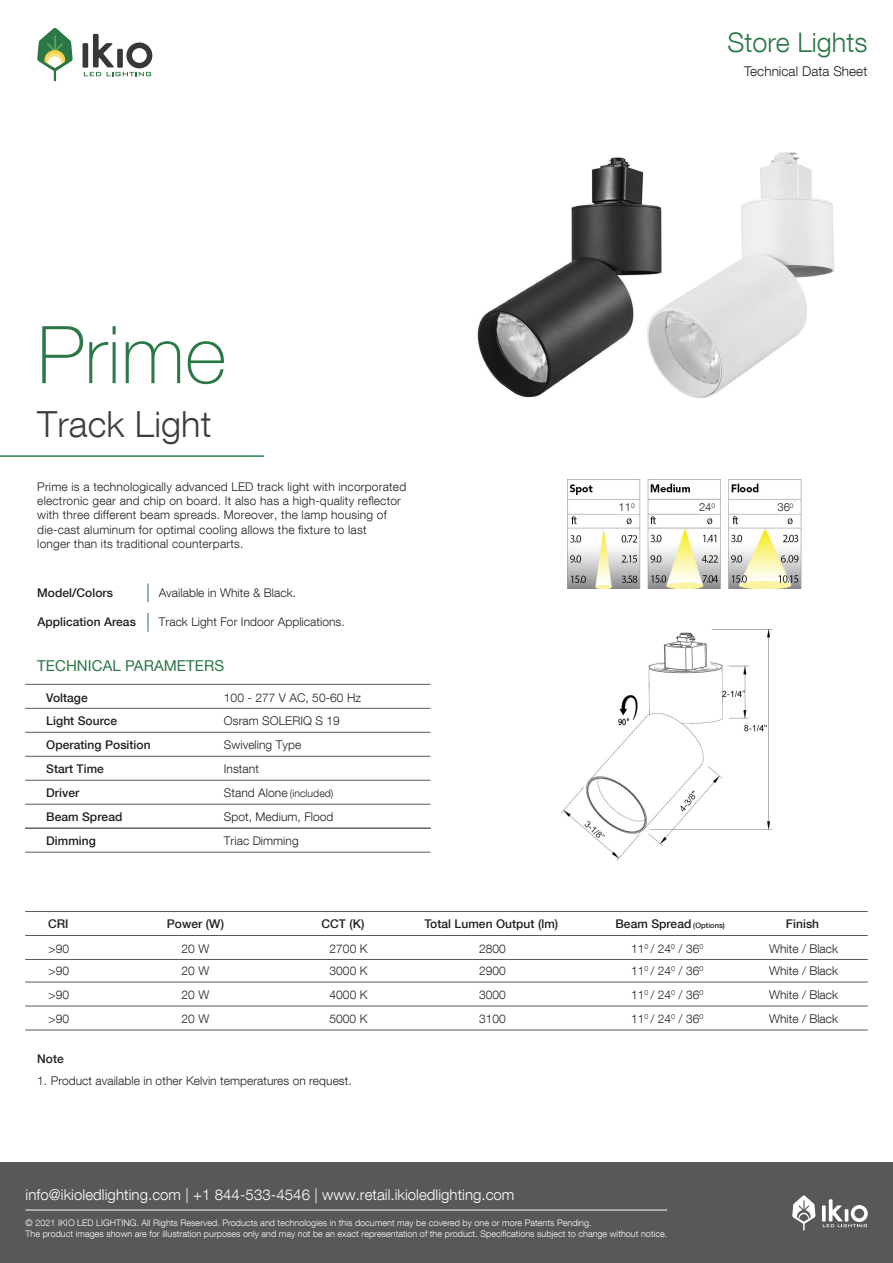
<style>
.page{position:relative;width:893px;height:1263px;background:#fff}
.page>*{position:absolute;margin:0;border:0;box-sizing:border-box;transform-origin:0 0}
.t1{font:100 79.8px "Helvetica Neue LT Com";letter-spacing:.005em;color:#2b7747}
.t2{font:300 36px "Helvetica Neue LT Com";letter-spacing:.005em;color:#3e3e3f}
.t3{font:300 27px "Helvetica Neue LT Com";color:#2b7747}
.t4{font:300 15px "Helvetica Neue LT Com";letter-spacing:.005em;color:#fff}
.t5{font:15px "Helvetica Neue LT Com";letter-spacing:.005em;color:#2b7747}
.t6{font:300 13.5px "Helvetica Neue LT Com";letter-spacing:.005em;color:#231f20}
.t7{font:300 12px/24.2px "Helvetica Neue LT Com";letter-spacing:.005em;color:#231f20;text-align:justify}
.t8{font:500 12px/24.8px "Helvetica Neue LT Com";letter-spacing:.005em;color:#231f20;text-align:center}
.t9{font:300 11.25px "Helvetica Neue LT Com";color:#231f20}
.t10{font:300 9px/10.8px "Helvetica Neue LT Com";letter-spacing:.005em;color:#fff}
.s1{font-size:10.5px}
.s2{font-size:7.5px}
.s3{font-weight:300}
</style>
<div class="page">
<img style="left:677px;top:152px;width:158px;height:247px">
<div style="left:83px;top:43px;width:5px;height:25px;background:#373838"></div>
<svg style="left:84px;top:34px;width:68px;height:42px"></svg>
<svg style="left:37px;top:28px;width:36px;height:53px"></svg>
<hr style="left:25px;top:684px;width:406px;height:1px;background:#57585a">
<hr style="left:25px;top:708px;width:406px;height:1px;background:#57585a">
<hr style="left:25px;top:732px;width:406px;height:1px;background:#57585a">
<hr style="left:25px;top:756px;width:406px;height:1px;background:#57585a">
<hr style="left:25px;top:780px;width:406px;height:1px;background:#57585a">
<hr style="left:25px;top:911px;width:843px;height:1px;background:#57585a">
<hr style="left:25px;top:959px;width:843px;height:1px;background:#57585a">
<hr style="left:25px;top:935px;width:843px;height:1px;background:#57585a">
<hr style="left:25px;top:804px;width:406px;height:1px;background:#57585a">
<hr style="left:25px;top:852px;width:406px;height:1px;background:#57585a">
<hr style="left:25px;top:828px;width:406px;height:1px;background:#57585a">
<hr style="left:25px;top:982px;width:843px;height:1px;background:#57585a">
<hr style="left:25px;top:1006px;width:843px;height:1px;background:#57585a">
<hr style="left:25px;top:1030px;width:843px;height:1px;background:#57585a">
<hr style="left:0;top:455px;width:264px;height:2px;background:#2b7747">
<svg style="left:148px;top:583px;width:1px;height:19px"></svg>
<svg style="left:148px;top:613px;width:1px;height:19px"></svg>
<img style="left:568px;top:480px;width:234px;height:109px">
<div style="left:619px;top:502px;width:18px;height:11px;background:#fff"></div>
<div style="left:700px;top:502px;width:18px;height:11px;background:#fff"></div>
<div style="left:779px;top:502px;width:19px;height:11px;background:#fff"></div>
<img style="left:561px;top:629px;width:212px;height:231px">
<img style="left:477px;top:157px;width:200px;height:241px">
<div style="left:0;top:1163px;width:893px;height:100px;background:#57585a"></div>
<hr style="left:822px;top:1205px;width:4px;height:16px;background:#fff">
<svg style="left:823px;top:1199px;width:45px;height:28px"></svg>
<svg style="left:792px;top:1195px;width:23px;height:35px"></svg>
<hr style="left:26px;top:1210px;width:641px;height:1px;background:#fff">
<h3 class="t3" style="left:727px;top:26px;width:142px">Store Lights</h3>
<h1 class="t1" style="left:37px;top:307px;width:191px">Prime</h1>
<h2 class="t2" style="left:37px;top:402px;width:176px">Track Light</h2>
<p class="t7" style="left:37px;top:479px;width:370px;line-height:14.4px;text-align:left">Prime is a technologically advanced LED track light with incorporated electronic gear and chip on board. It also has a high-quality reflector with three different beam spreads. Moreover, the lamp housing of die-cast aluminum for optimal cooling allows the fixture to last<br>longer than its traditional counterparts.</p>
<p class="t8" style="left:37px;top:580px;width:77px">Model/Colors</p>
<p class="t7" style="left:159px;top:581px;width:139px">Available in White &amp; Black.</p>
<p class="t8" style="left:37px;top:609px;width:100px">Application Areas</p>
<p class="t7" style="left:159px;top:609px;width:187px">Track Light For Indoor Applications.</p>
<p class="t5" style="left:37px;top:656px;width:188px">TECHNICAL PARAMETERS</p>
<p class="t8" style="left:46px;top:685px;width:43px">Voltage</p>
<p class="t7" style="left:224px;top:685px;width:139px">100 - 277 V AC, 50-60 Hz</p>
<p class="t8" style="left:46px;top:709px;width:72px">Light Source</p>
<p class="t7" style="left:224px;top:709px;width:117px">Osram SOLERIQ S 19</p>
<p class="t8" style="left:46px;top:732px;width:106px">Operating Position</p>
<p class="t7" style="left:224px;top:733px;width:79px">Swiveling Type</p>
<p class="t8" style="left:46px;top:756px;width:59px">Start Time</p>
<p class="t7" style="left:224px;top:757px;width:37px">Instant</p>
<p class="t8" style="left:46px;top:780px;width:35px">Driver</p>
<p class="t7" style="left:224px;top:780px;width:111px">Stand Alone <span class="s1">(included)</span></p>
<p class="t8" style="left:46px;top:804px;width:78px">Beam Spread</p>
<p class="t7" style="left:224px;top:804px;width:111px">Spot, Medium, Flood</p>
<p class="t8" style="left:46px;top:828px;width:51px">Dimming</p>
<p class="t7" style="left:224px;top:828px;width:76px">Triac Dimming</p>
<p class="t6" style="left:744px;top:62px;width:125px">Technical Data Sheet</p>
<p class="t9" style="left:618px;top:500px;width:18px">11<sup>0</sup></p>
<p class="t9" style="left:777px;top:500px;width:18px">36<sup>0</sup></p>
<p class="t9" style="left:699px;top:500px;width:18px">24<sup>0</sup></p>
<p class="t8" style="left:48px;top:911px;width:22px">CRI</p>
<p class="t7" style="left:48px;top:936px;width:22px">&gt;90</p>
<p class="t8" style="left:167px;top:911px;width:59px">Power (W)</p>
<p class="t8" style="left:615px;top:911px;width:111px">Beam Spread <span class="s2">(Options)<br></span><span class="s3">11</span><sup>0</sup> <span class="s3">/ 24</span><sup>0</sup> <span class="s3">/ 36</span><sup>0</sup></p>
<p class="t8" style="left:321px;top:911px;width:45px">CCT (K)</p>
<p class="t8" style="left:424px;top:911px;width:135px">Total Lumen Output (lm)</p>
<p class="t7" style="left:182px;top:936px;width:29px">20 W</p>
<p class="t7" style="left:329px;top:936px;width:40px">2700 K</p>
<p class="t7" style="left:479px;top:936px;width:28px">2800</p>
<p class="t8" style="left:786px;top:911px;width:35px">Finish</p>
<p class="t7" style="left:769px;top:936px;width:70px">White / Black</p>
<p class="t7" style="left:631px;top:958px;width:74px">11<sup>0</sup> / 24<sup>0</sup> / 36<sup>0<br></sup>11<sup>0</sup> / 24<sup>0</sup> / 36<sup>0<br></sup>11<sup>0</sup> / 24<sup>0</sup> / 36<sup>0</sup></p>
<p class="t7" style="left:182px;top:958px;width:29px">20 W 20 W 20 W</p>
<p class="t7" style="left:769px;top:958px;width:70px">White / Black White / Black White / Black</p>
<p class="t7" style="left:329px;top:958px;width:40px">3000 K 4000 K 5000 K</p>
<p class="t7" style="left:48px;top:958px;width:22px">&gt;90 &gt;90 &gt;90</p>
<p class="t7" style="left:479px;top:958px;width:28px">2900<br>3000<br>3100</p>
<p class="t8" style="left:37px;top:1046px;width:28px">Note</p>
<p class="t7" style="left:37px;top:1068px;width:316px">1. Product available in other Kelvin temperatures on request.</p>
<p class="t4" style="left:26px;top:1185px;width:490px">info@ikioledlighting.com | +1 844-533-4546 | www.retail.ikioledlighting.com</p>
<p class="t10" style="left:26px;top:1217px;width:643px">© 2021 IKIO LED LIGHTING. All Rights Reserved. Products and technologies in this document may be covered by one or more Patents Pending.<br>The product images shown are for illustration purposes only and may not be an exact representation of the product. Specifications subject to change without notice.</p>
</div>
